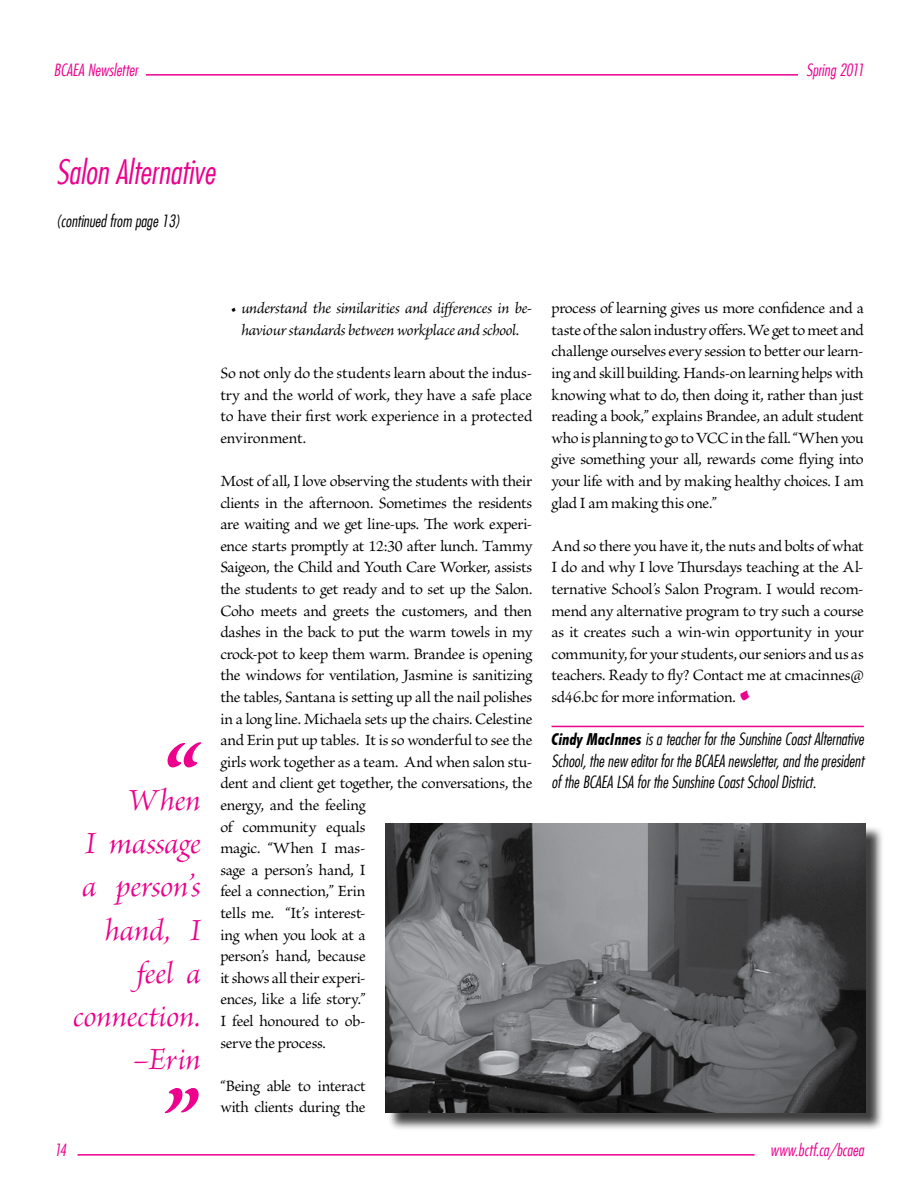
<style>
.page{position:relative;width:918px;height:1188px;background:#fff}
.page>*{position:absolute;margin:0;border:0;box-sizing:border-box;transform-origin:0 0}
.t1{font:700 99px "Brioso Pro";color:#ec008c}
.t2{font:33px/43.2px "Brioso Pro It Subh";letter-spacing:-.005em;color:#ec008c;text-align:right}
.t3{font:italic 300 condensed 33px "Futura";color:#ec008c}
.t4{font:16.5px/21.6px "Brioso Pro";letter-spacing:-.015em;color:#000;text-align:justify}
.t5{font:italic 300 condensed 16.5px/21.6px "Futura";color:#000;text-align:justify}
.t6{font:italic 16.5px/21.6px "Brioso Pro";letter-spacing:-.015em;color:#000;text-align:center}
.t7{font:italic 300 condensed 16.5px "Futura";color:#ec008c}
.s1{font-weight:700;font-size:33px;color:#ec008c}
.s2{font-family:"Futura BT";font-weight:700}
</style>
<div class="page">
<hr style="left:77px;top:1154px;width:678px;height:2px;background:#ec008c">
<hr style="left:146px;top:74px;width:652px;height:2px;background:#ec008c">
<hr style="left:552px;top:726px;width:312px;height:1px;background:#ec008c">
<div style="left:387px;top:826px;width:497px;height:305px;background:#000;opacity:.75"></div>
<img style="left:385px;top:823px;width:480px;height:289px">
<p class="t7" style="left:54px;top:60px;width:86px">BCAEA Newsletter</p>
<p class="t7" style="left:806px;top:60px;width:59px">Spring 2011</p>
<h2 class="t3" style="left:56px;top:152px;width:161px">Salon Alternative</h2>
<p class="t5" style="left:56px;top:210px;width:126px">(continued from page 13)</p>
<h1 class="t1" style="left:164px;top:726px;width:40px">“</h1>
<h2 class="t2" style="left:73px;top:777px;width:129px">When<br>I massage a person’s hand, I feel a connection. –Erin</h2>
<h1 class="t1" style="left:163px;top:1072px;width:40px">”</h1>
<p class="t6" style="left:231px;top:297px;width:303px">• understand the similarities and differences in be&shy;haviour standards between workplace and school.</p>
<p class="t4" style="left:220px;top:363px;width:313px">So not only do the students learn about the indus&shy;try and the world of work, they have a safe place to have their first work experience in a protected environment.</p>
<p class="t4" style="left:220px;top:471px;width:314px;text-align:left">Most of all, I love observing the students with their clients in the afternoon. Sometimes the residents are waiting and we get line-ups. The work experi&shy;ence starts promptly at 12:30 after lunch. Tammy Saigeon, the Child and Youth Care Worker, assists the students to get ready and to set up the Salon.<br>Coho meets and greets the customers, and then dashes in the back to put the warm towels in my crock-pot to keep them warm. Brandee is opening the windows for ventilation, Jasmine is sanitizing the tables, Santana is setting up all the nail polishes in a long line. Michaela sets up the chairs. Celestine and Erin put up tables. It is so wonderful to see the girls work together as a team. And when salon stu&shy;dent and client get together, the conversations, the energy, and the feeling<br>of community equals<br>magic. “When I mas-<br>sage a person’s hand, I<br>feel a connection,” Erin<br>tells me. “It’s interest-<br>ing when you look at a<br>person’s hand, because<br>it shows all their experi-<br>ences, like a life story.”<br>I feel honoured to ob-<br>serve the process.</p>
<p class="t4" style="left:220px;top:1076px;width:147px">“Being able to interact with clients during the</p>
<p class="t4" style="left:552px;top:298px;width:314px">process of learning gives us more confidence and a taste of the salon industry offers. We get to meet and challenge ourselves every session to better our learn&shy;ing and skill building. Hands-on learning helps with knowing what to do, then doing it, rather than just reading a book,” explains Brandee, an adult student who is planning to go to VCC in the fall. “When you give something your all, rewards come flying into your life with and by making healthy choices. I am glad I am making this one.”</p>
<p class="t4" style="left:552px;top:536px;width:314px">And so there you have it, the nuts and bolts of what I do and why I love Thursdays teaching at the Al&shy;ternative School’s Salon Program. I would recom&shy;mend any alternative program to try such a course as it creates such a win-win opportunity in your community, for your students, our seniors and us as teachers. Ready to fly? Contact me at cmacinnes@ sd46.bc for more information. <span class="s1">•</span></p>
<p class="t5" style="left:552px;top:728px;width:314px"><span class="s2">Cindy MacInnes</span> is a teacher for the Sunshine Coast Alternative School, the new editor for the BCAEA newsletter, and the president of the BCAEA LSA for the Sunshine Coast School District.</p>
<p class="t7" style="left:54px;top:1140px;width:14px">14</p>
<p class="t7" style="left:770px;top:1140px;width:95px">www.bctf.ca/bcaea</p>
</div>
